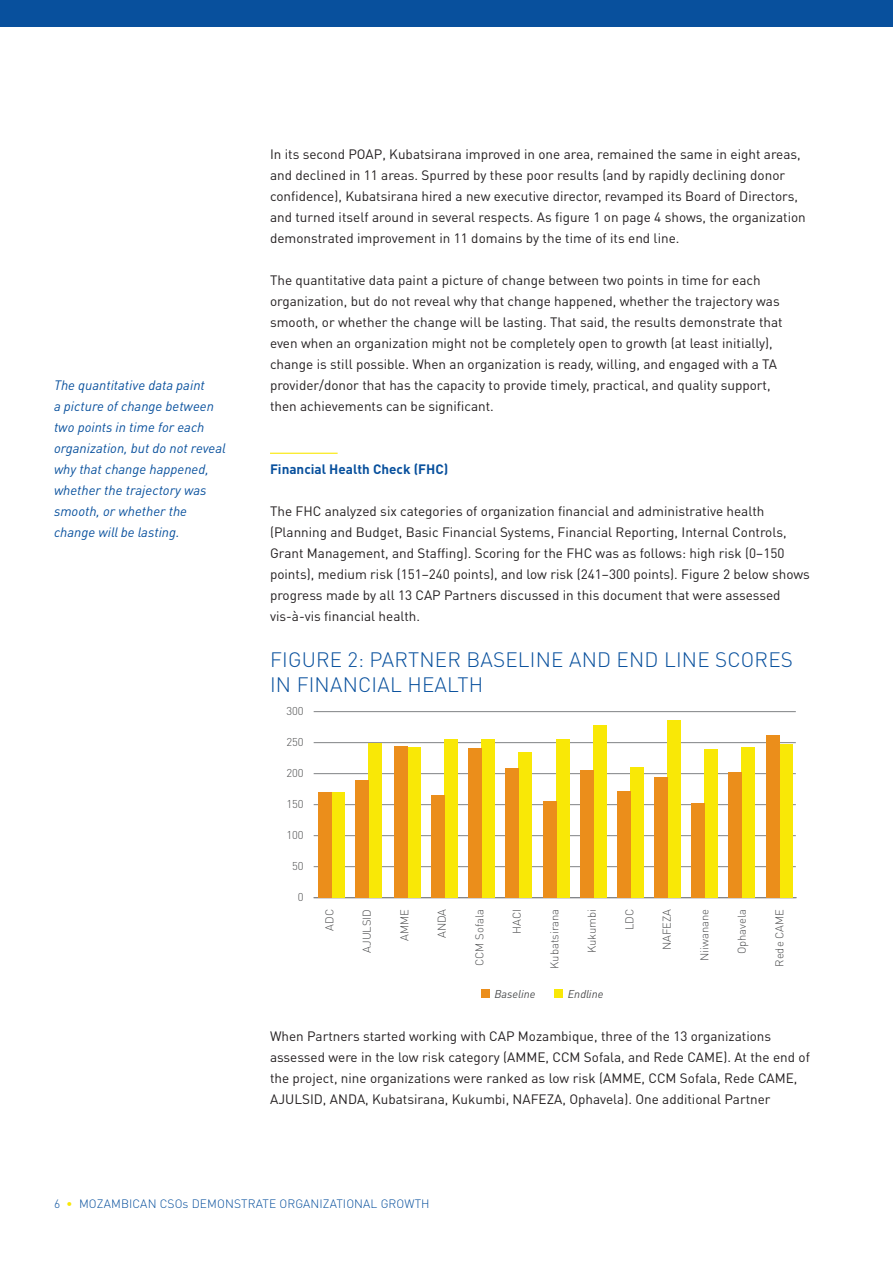
<style>
.page{position:relative;width:893px;height:1263px;background:#fff}
.page>*{position:absolute;margin:0;border:0;box-sizing:border-box;transform-origin:0 0}
.Table_Figure_Head_1{font:300 20.7px/24.8px "DINOT";letter-spacing:.01em;color:#08509d}
.Body_Copy{font:13.5px/21px "DINOT";color:#231f20}
.Sidebar_Italics{font:italic 13.5px/21px "DINOT";color:#08509d}
.Heading_2{font:700 13.5px "DINOT";color:#08509d}
.t1{font:300 12px "DINOT";letter-spacing:.01em;color:#08509d}
.t2{font:300 11.25px "DINOT";color:#4b4c4d}
.t3{font:italic 11.25px "DINOT";color:#4b4c4d}
.s1{color:#f9e806}
</style>
<div class="page">
<div style="left:0;top:0;width:893px;height:27px;background:#08509d"></div>
<hr style="left:270px;top:453px;width:68px;height:1px;background:#f9e806">
<div style="left:481px;top:989px;width:9px;height:9px;background:#eb8e1b"></div>
<div style="left:554px;top:989px;width:9px;height:9px;background:#f9e806"></div>
<hr style="left:314px;top:897px;width:483px;height:1px;background:#808285">
<hr style="left:314px;top:866px;width:482px;height:1px;background:#808285">
<hr style="left:314px;top:835px;width:482px;height:1px;background:#808285">
<hr style="left:314px;top:804px;width:482px;height:1px;background:#808285">
<hr style="left:314px;top:773px;width:482px;height:1px;background:#808285">
<hr style="left:314px;top:742px;width:482px;height:1px;background:#808285">
<hr style="left:314px;top:711px;width:482px;height:1px;background:#808285">
<div style="left:331px;top:792px;width:13px;height:106px;background:#f9e806"></div>
<div style="left:368px;top:743px;width:14px;height:155px;background:#f9e806"></div>
<div style="left:407px;top:748px;width:14px;height:150px;background:#f9e806"></div>
<div style="left:444px;top:739px;width:14px;height:159px;background:#f9e806"></div>
<div style="left:482px;top:739px;width:13px;height:159px;background:#f9e806"></div>
<div style="left:519px;top:752px;width:13px;height:146px;background:#f9e806"></div>
<div style="left:556px;top:739px;width:13px;height:159px;background:#f9e806"></div>
<div style="left:593px;top:725px;width:13px;height:173px;background:#f9e806"></div>
<div style="left:630px;top:767px;width:14px;height:131px;background:#f9e806"></div>
<div style="left:667px;top:720px;width:14px;height:178px;background:#f9e806"></div>
<div style="left:705px;top:749px;width:13px;height:149px;background:#f9e806"></div>
<div style="left:742px;top:747px;width:13px;height:151px;background:#f9e806"></div>
<div style="left:779px;top:744px;width:13px;height:154px;background:#f9e806"></div>
<div style="left:318px;top:792px;width:13px;height:106px;background:#eb8e1b"></div>
<div style="left:355px;top:780px;width:14px;height:118px;background:#eb8e1b"></div>
<div style="left:394px;top:746px;width:14px;height:152px;background:#eb8e1b"></div>
<div style="left:431px;top:795px;width:14px;height:103px;background:#eb8e1b"></div>
<div style="left:469px;top:748px;width:13px;height:150px;background:#eb8e1b"></div>
<div style="left:506px;top:768px;width:13px;height:130px;background:#eb8e1b"></div>
<div style="left:543px;top:801px;width:13px;height:97px;background:#eb8e1b"></div>
<div style="left:580px;top:770px;width:13px;height:128px;background:#eb8e1b"></div>
<div style="left:617px;top:791px;width:14px;height:107px;background:#eb8e1b"></div>
<div style="left:654px;top:777px;width:14px;height:121px;background:#eb8e1b"></div>
<div style="left:692px;top:803px;width:13px;height:95px;background:#eb8e1b"></div>
<div style="left:729px;top:772px;width:13px;height:126px;background:#eb8e1b"></div>
<div style="left:766px;top:735px;width:13px;height:163px;background:#eb8e1b"></div>
<p class="Sidebar_Italics" style="left:54px;top:374px;width:173px">The quantitative data paint<br>a picture of change between two points in time for each organization, but do not reveal why that change happened, whether the trajectory was smooth, or whether the change will be lasting.</p>
<p class="Body_Copy" style="left:270px;top:143px;width:537px">In its second POAP, Kubatsirana improved in one area, remained the same in eight areas, and declined in 11 areas. Spurred by these poor results (and by rapidly declining donor confidence), Kubatsirana hired a new executive director, revamped its Board of Directors, and turned itself around in several respects. As figure 1 on page 4 shows, the organization demonstrated improvement in 11 domains by the time of its end line.</p>
<p class="Body_Copy" style="left:270px;top:269px;width:514px">The quantitative data paint a picture of change between two points in time for each organization, but do not reveal why that change happened, whether the trajectory was smooth, or whether the change will be lasting. That said, the results demonstrate that even when an organization might not be completely open to growth (at least initially), change is still possible. When an organization is ready, willing, and engaged with a TA provider/donor that has the capacity to provide timely, practical, and quality support, then achievements can be significant.</p>
<p class="Heading_2" style="left:270px;top:460px;width:180px">Financial Health Check (FHC)</p>
<p class="Body_Copy" style="left:270px;top:500px;width:541px">The FHC analyzed six categories of organization financial and administrative health (Planning and Budget, Basic Financial Systems, Financial Reporting, Internal Controls, Grant Management, and Staffing). Scoring for the FHC was as follows: high risk (0–150 points), medium risk (151–240 points), and low risk (241–300 points). Figure 2 below shows progress made by all 13 CAP Partners discussed in this document that were assessed vis-à-vis financial health.</p>
<p class="Table_Figure_Head_1" style="left:270px;top:646px;width:524px">FIGURE 2: PARTNER BASELINE AND END LINE SCORES<br>IN FINANCIAL HEALTH</p>
<p class="t2" style="left:286px;top:703px;width:19px">300</p>
<p class="t2" style="left:286px;top:734px;width:19px">250</p>
<p class="t2" style="left:286px;top:765px;width:19px">200</p>
<p class="t2" style="left:286px;top:796px;width:19px">150</p>
<p class="t2" style="left:286px;top:827px;width:19px">100</p>
<p class="t2" style="left:292px;top:858px;width:13px">50</p>
<p class="t2" style="left:298px;top:889px;width:7px">0</p>
<p class="t2" style="left:322px;top:930px;width:23px;rotate:-90deg">ADC</p>
<p class="t2" style="left:359px;top:953px;width:45px;rotate:-90deg">AJULSID</p>
<p class="t2" style="left:397px;top:941px;width:33px;rotate:-90deg">AMME</p>
<p class="t2" style="left:434px;top:938px;width:31px;rotate:-90deg">ANDA</p>
<p class="t2" style="left:472px;top:966px;width:59px;rotate:-90deg">CCM Sofala</p>
<p class="t2" style="left:509px;top:934px;width:26px;rotate:-90deg">HACI</p>
<p class="t2" style="left:547px;top:969px;width:62px;rotate:-90deg">Kubatsirana</p>
<p class="t2" style="left:584px;top:953px;width:46px;rotate:-90deg">Kukumbi</p>
<p class="t2" style="left:622px;top:930px;width:23px;rotate:-90deg">LDC</p>
<p class="t2" style="left:659px;top:950px;width:43px;rotate:-90deg">NAFEZA</p>
<p class="t2" style="left:697px;top:961px;width:54px;rotate:-90deg">Niiwanane</p>
<p class="t2" style="left:734px;top:954px;width:47px;rotate:-90deg">Ophavela</p>
<p class="t2" style="left:772px;top:967px;width:59px;rotate:-90deg">Rede CAME</p>
<p class="t3" style="left:494px;top:987px;width:42px">Baseline</p>
<p class="t3" style="left:568px;top:987px;width:37px">Endline</p>
<p class="Body_Copy" style="left:270px;top:1025px;width:541px">When Partners started working with CAP Mozambique, three of the 13 organizations assessed were in the low risk category (AMME, CCM Sofala, and Rede CAME). At the end of the project, nine organizations were ranked as low risk (AMME, CCM Sofala, Rede CAME, AJULSID, ANDA, Kubatsirana, Kukumbi, NAFEZA, Ophavela). One additional Partner</p>
<p class="t1" style="left:54px;top:1196px;width:377px">6 <span class="s1">•</span> MOZAMBICAN CSOs DEMONSTRATE ORGANIZATIONAL GROWTH</p>
</div>
